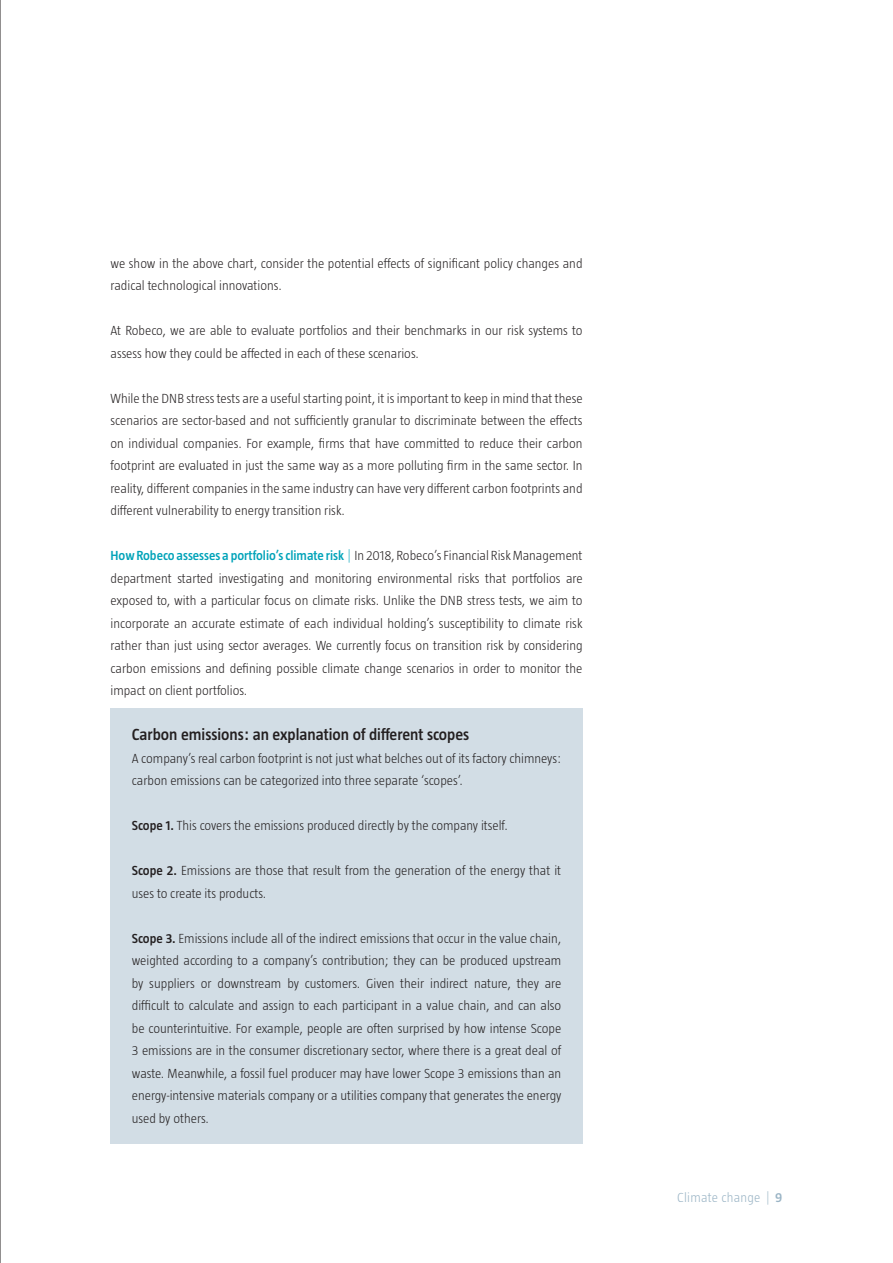
<style>
.page{position:relative;width:893px;height:1263px;background:#fff}
.page>*{position:absolute;margin:0;border:0;box-sizing:border-box;transform-origin:0 0}
.t1{font:600 16.5px "Taz";color:#231f20}
.t2{font:300 13.5px/22.5px "Taz";color:#231f20}
.t3{font:300 13.5px "Taz";letter-spacing:.02em;color:#9ab4c5}
.s1{font-weight:600;color:#00a3b9}
.s2{color:#00a3b9}
.s3{font-weight:600}
</style>
<div class="page">
<div style="left:111px;top:708px;width:472px;height:435px;background:#d2dde5"></div>
<hr style="left:0;top:0;width:1px;height:1263px;background:#231f20">
<p class="t2" style="left:111px;top:252px;width:473px">we show in the above chart, consider the potential effects of significant policy changes and radical technological innovations.</p>
<p class="t2" style="left:111px;top:319px;width:474px">At Robeco, we are able to evaluate portfolios and their benchmarks in our risk systems to assess how they could be affected in each of these scenarios.</p>
<p class="t2" style="left:111px;top:387px;width:474px;text-align:justify">While the DNB stress tests are a useful starting point, it is important to keep in mind that these scenarios are sector-based and not sufficiently granular to discriminate between the effects on individual companies. For example, firms that have committed to reduce their carbon footprint are evaluated in just the same way as a more polluting firm in the same sector. In reality, different companies in the same industry can have very different carbon footprints and different vulnerability to energy transition risk.</p>
<p class="t2" style="left:111px;top:544px;width:474px;text-align:justify"><span class="s1">How Robeco assesses a portfolio’s climate risk</span> <span class="s2">|</span> In 2018, Robeco’s Financial Risk Management department started investigating and monitoring environmental risks that portfolios are exposed to, with a particular focus on climate risks. Unlike the DNB stress tests, we aim to incorporate an accurate estimate of each individual holding’s susceptibility to climate risk rather than just using sector averages. We currently focus on transition risk by considering carbon emissions and defining possible climate change scenarios in order to monitor the impact on client portfolios.</p>
<p class="t1" style="left:132px;top:725px;width:339px">Carbon emissions: an explanation of different scopes</p>
<p class="t2" style="left:132px;top:747px;width:431px">A company’s real carbon footprint is not just what belches out of its factory chimneys: carbon emissions can be categorized into three separate ‘scopes’.</p>
<p class="t2" style="left:132px;top:814px;width:377px"><span class="s3">Scope 1.</span> This covers the emissions produced directly by the company itself.</p>
<p class="t2" style="left:132px;top:859px;width:431px"><span class="s3">Scope 2.</span> Emissions are those that result from the generation of the energy that it uses to create its products.</p>
<p class="t2" style="left:132px;top:927px;width:431px;text-align:justify"><span class="s3">Scope 3.</span> Emissions include all of the indirect emissions that occur in the value chain, weighted according to a company’s contribution; they can be produced upstream by suppliers or downstream by customers. Given their indirect nature, they are difficult to calculate and assign to each participant in a value chain, and can also be counterintuitive. For example, people are often surprised by how intense Scope 3 emissions are in the consumer discretionary sector, where there is a great deal of waste. Meanwhile, a fossil fuel producer may have lower Scope 3 emissions than an energy-intensive materials company or a utilities company that generates the energy used by others.</p>
<p class="t3" style="left:677px;top:1189px;width:107px">Climate change | <span class="s3">9</span></p>
</div>
